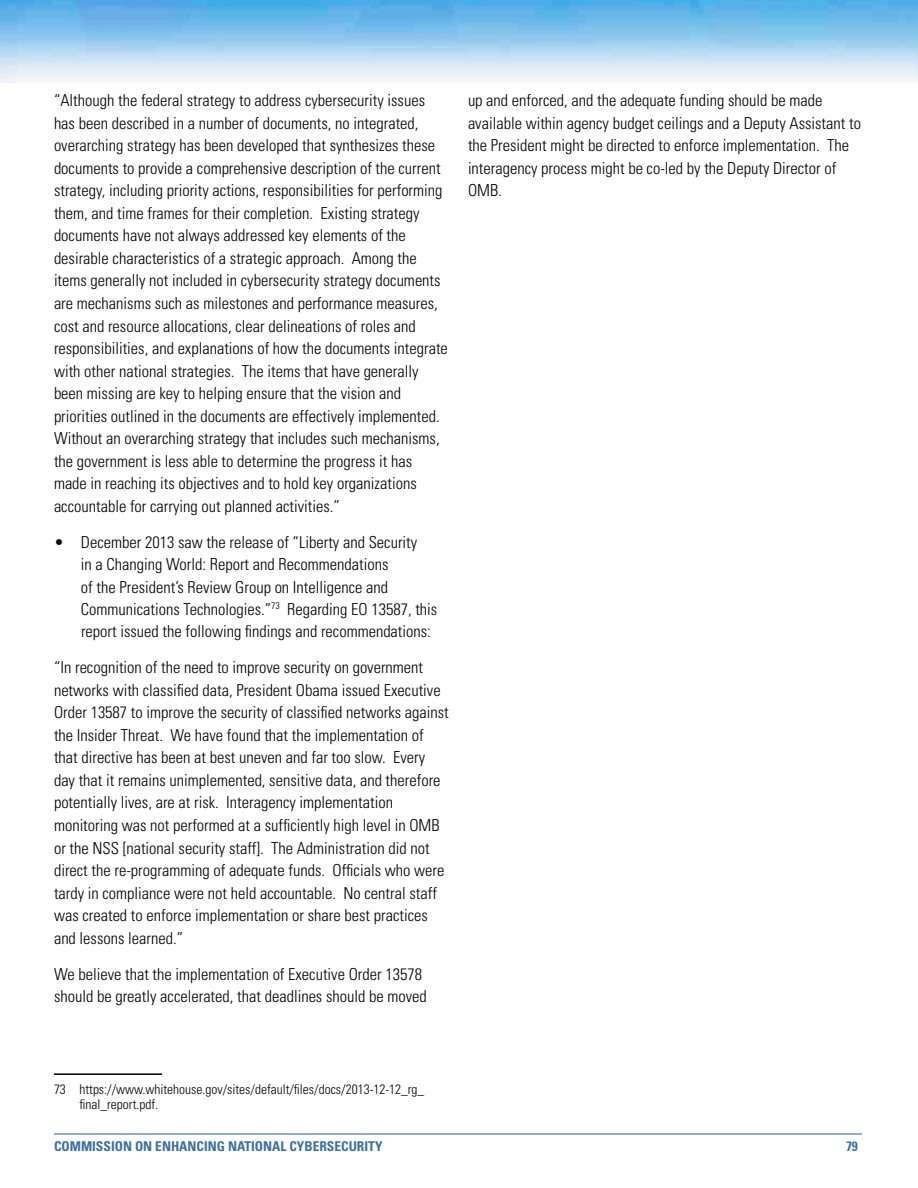
<style>
.page{position:relative;width:918px;height:1188px;background:#fff}
.page>*{position:absolute;margin:0;border:0;box-sizing:border-box;transform-origin:0 0}
.t1{font:300 condensed 16.5px/22.5px "Univers LT Std";color:#000}
.t2{font:300 condensed 13.5px/15px "Univers LT Std";color:#000}
.t3{font:700 condensed 13.5px "Univers LT Std";color:#3c709d}
</style>
<div class="page">
<hr style="left:54px;top:1134px;width:808px;height:1px;background:#276092">
<img style="left:0;top:0;width:918px;height:82px">
<hr style="left:54px;top:1073px;width:108px;height:2px;background:#000">
<p class="t1" style="left:54px;top:89px;width:395px">“Although the federal strategy to address cybersecurity issues has been described in a number of documents, no integrated, overarching strategy has been developed that synthesizes these documents to provide a comprehensive description of the current strategy, including priority actions, responsibilities for performing them, and time frames for their completion. Existing strategy documents have not always addressed key elements of the desirable characteristics of a strategic approach. Among the items generally not included in cybersecurity strategy documents are mechanisms such as milestones and performance measures, cost and resource allocations, clear delineations of roles and responsibilities, and explanations of how the documents integrate with other national strategies. The items that have generally been missing are key to helping ensure that the vision and priorities outlined in the documents are effectively implemented.<br>Without an overarching strategy that includes such mechanisms, the government is less able to determine the progress it has made in reaching its objectives and to hold key organizations accountable for carrying out planned activities.”</p>
<p class="t1" style="left:81px;top:531px;width:358px;text-indent:-27px">• December 2013 saw the release of “Liberty and Security<br>in a Changing World: Report and Recommendations<br>of the President’s Review Group on Intelligence and Communications Technologies.”<sup>73</sup> Regarding EO 13587, this report issued the following findings and recommendations:</p>
<p class="t1" style="left:54px;top:656px;width:396px">“In recognition of the need to improve security on government networks with classified data, President Obama issued Executive Order 13587 to improve the security of classified networks against the Insider Threat. We have found that the implementation of that directive has been at best uneven and far too slow. Every day that it remains unimplemented, sensitive data, and therefore potentially lives, are at risk. Interagency implementation monitoring was not performed at a sufficiently high level in OMB or the NSS [national security staff]. The Administration did not direct the re-programming of adequate funds. Officials who were tardy in compliance were not held accountable. No central staff was created to enforce implementation or share best practices and lessons learned.”</p>
<p class="t1" style="left:54px;top:962px;width:374px">We believe that the implementation of Executive Order 13578 should be greatly accelerated, that deadlines should be moved</p>
<p class="t1" style="left:468px;top:89px;width:395px">up and enforced, and the adequate funding should be made available within agency budget ceilings and a Deputy Assistant to the President might be directed to enforce implementation. The interagency process might be co-led by the Deputy Director of OMB.</p>
<p class="t2" style="left:80px;top:1082px;width:346px;text-indent:-26px">73 https://www.whitehouse.gov/sites/default/files/docs/2013-12-12_rg_ final_report.pdf.</p>
<p class="t3" style="left:54px;top:1138px;width:330px">COMMISSION ON ENHANCING NATIONAL CYBERSECURITY</p>
<p class="t3" style="left:846px;top:1138px;width:13px">79</p>
</div>
